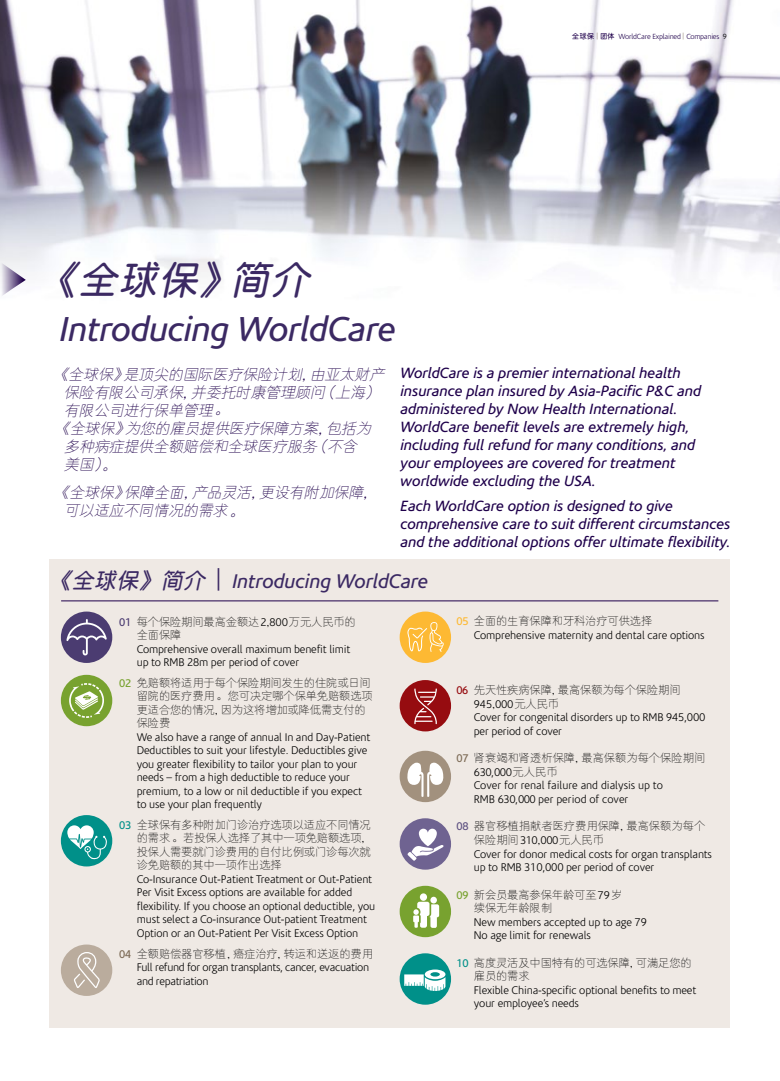
<style>
.page{position:relative;width:780px;height:1081px;background:#fff}
.page>*{position:absolute;margin:0;border:0;box-sizing:border-box;transform-origin:0 0}
.t1{font:italic 600 40px "C Yuen 2 HKS";color:#3b2963}
.t2{font:italic 35px "Corisande";letter-spacing:-.01em;color:#3b2963}
.t3{font:italic 20px "Corisande";color:#3b2963}
.t4{font:italic 15px/18px "Corisande";color:#1f004b}
.t5{font:italic 300 15px/18px "C Yuen 2 HKS";color:#1f004b}
.t6{font:300 11.25px/13.5px "Corisande";letter-spacing:-.01em;color:#000}
.t7{font:300 11.25px/13.5px "C Yuen 2 HKS";letter-spacing:-.01em;color:#000}
.t8{font:300 7.5px "Corisande";letter-spacing:-.025em;color:#1f004b}
.s1{font-family:"C Yuen 2 HKS";font-weight:600}
.s2{font-family:"C Yuen 2 HKS";font-weight:600;color:#7c6a55}
.s3{color:#000}
.s4{font-family:"C Yuen 2 HKS";font-weight:600;font-size:22.5px}
.s5{font-weight:300;font-style:normal;font-size:22.5px}
.s6{font-family:"Corisande";font-weight:400;color:#4b3c71}
.s7{font-family:"Corisande"}
.s8{font-family:"Corisande";font-weight:400;color:#78a22f}
.s9{font-family:"Corisande";font-weight:400;color:#009089}
.s10{font-family:"Corisande";font-weight:400;color:#7c6a55}
.s11{font-family:"Corisande";font-weight:400;color:#fdb933}
.s12{font-family:"Corisande";font-weight:400;color:#960c10}
.s13{font-family:"C Yuen 2 HKS"}
.s14{font-family:"Corisande";font-weight:400;color:#5c4f80}
</style>
<div class="page">
<img style="left:0;top:0;width:780px;height:276px">
<svg style="left:0;top:257px;width:26px;height:39px"></svg>
<div style="left:49px;top:559px;width:680px;height:469px;background:#efe9e4"></div>
<hr style="left:61px;top:601px;width:657px;height:1px;background:#1f004b">
<div style="left:61px;top:611px;width:51px;height:52px;background:#4b3c71;border-radius:50%"></div>
<svg style="left:66px;top:619px;width:41px;height:36px"></svg>
<div style="left:61px;top:815px;width:51px;height:51px;background:#009089;border-radius:50%"></div>
<svg style="left:67px;top:825px;width:40px;height:34px"></svg>
<div style="left:61px;top:675px;width:51px;height:51px;background:#78a22f;border-radius:50%"></div>
<svg style="left:69px;top:683px;width:35px;height:35px"></svg>
<div style="left:61px;top:944px;width:51px;height:52px;background:#baac9d;border-radius:50%"></div>
<svg style="left:74px;top:952px;width:26px;height:36px"></svg>
<div style="left:399px;top:611px;width:52px;height:52px;background:#fdb933;border-radius:50%"></div>
<svg style="left:407px;top:622px;width:36px;height:30px"></svg>
<div style="left:399px;top:680px;width:52px;height:51px;background:#960c10;border-radius:50%"></div>
<svg style="left:414px;top:688px;width:23px;height:36px"></svg>
<div style="left:399px;top:751px;width:52px;height:51px;background:#a2917e;border-radius:50%"></div>
<svg style="left:406px;top:762px;width:38px;height:35px"></svg>
<div style="left:399px;top:818px;width:52px;height:51px;background:#6f6391;border-radius:50%"></div>
<svg style="left:407px;top:828px;width:36px;height:33px"></svg>
<div style="left:399px;top:886px;width:52px;height:51px;background:#78a22f;border-radius:50%"></div>
<div style="left:430px;top:897px;width:7px;height:6px;background:#fff;border-radius:50%"></div>
<div style="left:420px;top:893px;width:7px;height:8px;background:#fff;border-radius:50%"></div>
<svg style="left:413px;top:902px;width:26px;height:26px"></svg>
<div style="left:399px;top:953px;width:52px;height:51px;background:#009089;border-radius:50%"></div>
<svg style="left:404px;top:969px;width:41px;height:22px"></svg>
<h1 class="t1" style="left:37px;top:252px;width:284px">《全球保》簡介</h1>
<h2 class="t2" style="left:60px;top:310px;width:337px">Introducing WorldCare</h2>
<p class="t8" style="left:572px;top:32px;width:156px"><span class="s1">全球保</span> <span class="s2">|</span> <span class="s1">團體</span> WorldCare Explained <span class="s2">|</span> Companies <span class="s3">9</span></p>
<h3 class="t5" style="left:53px;top:364px;width:336px">《全球保》是頂尖的國際醫療保險計劃,由亞太財產</h3>
<h3 class="t5" style="left:64px;top:382px;width:321px">保險有限公司承保, 並委託時康管理顧問（上海）</h3>
<h3 class="t5" style="left:64px;top:400px;width:166px">有限公司進行保單管理。</h3>
<h3 class="t5" style="left:55px;top:418px;width:321px">《全球保》為您的雇員提供醫療保障方案,包括為</h3>
<h3 class="t5" style="left:64px;top:436px;width:298px">多種病症提供全額賠償和全球醫療服務（不含</h3>
<h3 class="t5" style="left:64px;top:454px;width:53px">美國）。</h3>
<h3 class="t5" style="left:64px;top:483px;width:309px;text-indent:-10px">《全球保》保障全面,產品靈活,更設有附加保障,可以適應不同情況的需求。</h3>
<p class="t4" style="left:400px;top:364px;width:302px">WorldCare is a premier international health insurance plan insured by Asia-Pacific P&amp;C and administered by Now Health International.<br>WorldCare benefit levels are extremely high, including full refund for many conditions, and your employees are covered for treatment worldwide excluding the USA.</p>
<h3 class="t4" style="left:400px;top:497px;width:331px">Each WorldCare option is designed to give comprehensive care to suit different circumstances and the additional options offer ultimate flexibility.</h3>
<h3 class="t3" style="left:49px;top:570px;width:381px"><span class="s4">《全球保》簡介</span> <span class="s5">|</span> Introducing WorldCare</h3>
<p class="t7" style="left:137px;top:614px;width:221px;text-indent:-18px"><span class="s6">01</span> 每個保險期間最高金額達<span class="s7">2</span>,<span class="s7">800</span>萬元人民幣的全面保障</p>
<p class="t6" style="left:137px;top:642px;width:215px">Comprehensive overall maximum benefit limit up to RMB 28m per period of cover</p>
<p class="t7" style="left:137px;top:675px;width:237px;text-indent:-18px"><span class="s8">02</span> 免賠額將適用於每個保險期間發生的住院或日間留院的醫療費用。 您可決定哪個保單免賠額選項更適合您的情況, 因為這將增加或降低需支付的保險費</p>
<p class="t6" style="left:137px;top:730px;width:235px">We also have a range of annual In and Day-Patient Deductibles to suit your lifestyle. Deductibles give you greater flexibility to tailor your plan to your needs – from a high deductible to reduce your premium, to a low or nil deductible if you expect to use your plan frequently</p>
<p class="t7" style="left:137px;top:817px;width:235px;text-indent:-18px"><span class="s9">03</span> 全球保有多種附加門診治療選項以適應不同情況的需求。 若投保人選擇了其中一項免賠額選項,投保人需要就門診費用的自付比例或門診每次就診免賠額的其中一項作出選擇</p>
<p class="t6" style="left:137px;top:872px;width:240px">Co-Insurance Out-Patient Treatment or Out-Patient Per Visit Excess options are available for added flexibility. If you choose an optional deductible, you must select a Co-insurance Out-patient Treatment Option or an Out-Patient Per Visit Excess Option</p>
<p class="t7" style="left:119px;top:946px;width:255px"><span class="s10">04</span> 全額賠償器官移植, 癌症治療, 轉運和送返的費用</p>
<p class="t6" style="left:137px;top:961px;width:234px">Full refund for organ transplants, cancer, evacuation and repatriation</p>
<p class="t7" style="left:456px;top:614px;width:197px"><span class="s11">05</span> 全面的生育保障和牙科治療可供選擇</p>
<p class="t6" style="left:474px;top:628px;width:232px">Comprehensive maternity and dental care options</p>
<p class="t7" style="left:456px;top:682px;width:226px"><span class="s12">06</span> 先天性疾病保障, 最高保額為每個保險期間</p>
<p class="t6" style="left:474px;top:697px;width:233px">945<span class="s13">,</span>000<span class="s13">元人民幣<br></span>Cover for congenital disorders up to RMB 945,000 per period of cover</p>
<p class="t7" style="left:456px;top:751px;width:250px"><span class="s10">07</span> 腎衰竭和腎透析保障, 最高保額為每個保險期間</p>
<p class="t6" style="left:474px;top:765px;width:190px">630,000<span class="s13">元人民幣<br></span>Cover for renal failure and dialysis up to<br>RMB 630,000 per period of cover</p>
<p class="t7" style="left:474px;top:819px;width:233px;text-indent:-18px"><span class="s14">08</span> 器官移植捐獻者醫療費用保障, 最高保額為每個保險期間<span class="s7">310</span>,<span class="s7">000</span>元人民幣</p>
<p class="t6" style="left:474px;top:847px;width:240px">Cover for donor medical costs for organ transplants up to RMB 310,000 per period of cover</p>
<p class="t7" style="left:474px;top:887px;width:150px;text-indent:-18px"><span class="s8">09</span> 新會員最高參保年齡可至<span class="s7">79</span>歲續保無年齡限制</p>
<p class="t6" style="left:474px;top:915px;width:174px">New members accepted up to age 79<br>No age limit for renewals</p>
<p class="t7" style="left:474px;top:955px;width:219px;text-indent:-18px"><span class="s9">10</span> 高度靈活及中國特有的可選保障, 可滿足您的雇員的需求</p>
<p class="t6" style="left:474px;top:983px;width:224px">Flexible China-specific optional benefits to meet your employee’s needs</p>
</div>
